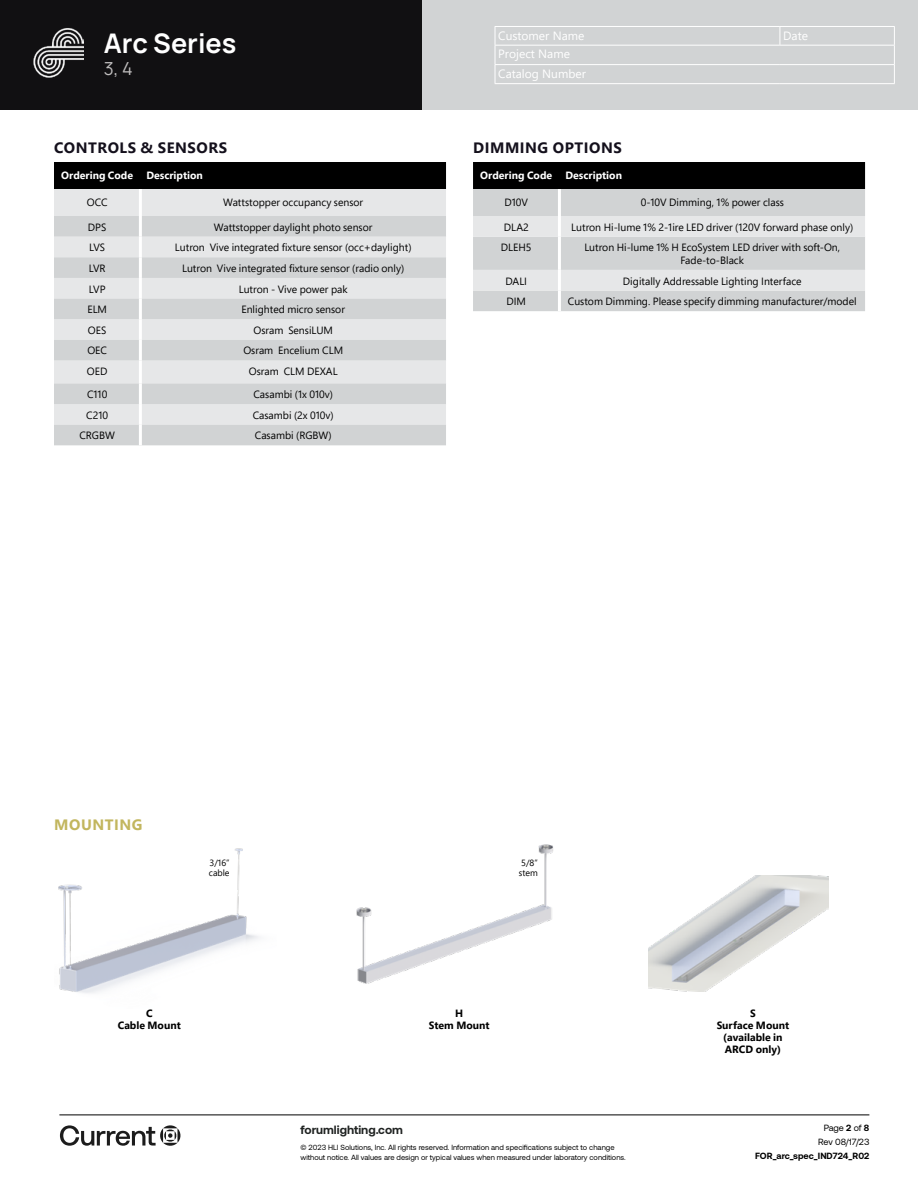
<style>
.page{position:relative;width:918px;height:1188px;background:#fff}
.page>*{position:absolute;margin:0;border:0;box-sizing:border-box;transform-origin:0 0}
.t1{font:200 27px "Manrope";color:#fff}
.t2{font:200 18px "Manrope";color:#bebcbc}
.t3{font:700 15px "Segoe UI";letter-spacing:.035em;color:#14101c}
.t4{font:700 15px "Segoe UI";letter-spacing:.035em;color:#c2b65e}
.t5{font:12px/19.5px "Segoe UI";color:#fff}
.t6{font:700 12px "Aeonik";color:#202322}
.t7{font:10.5px/12.6px "Segoe Pro";color:#000;text-align:center}
.t8{font:700 10.5px/12px "Segoe Pro";color:#000;text-align:center}
.t9{font:700 10.5px "Segoe Pro";color:#fff}
.t10{font:700 9px "Aeonik";color:#000}
.t11{font:9px/14.1px "Aeonik";color:#000;text-align:right}
.t12{font:9px/10.5px "Segoe Pro";color:#000}
.t13{font:7.5px/9.8px "Aeonik";color:#000}
.s1{font-weight:700}
</style>
<div class="page">
<div style="left:0;top:0;width:918px;height:110px;background:#111012"></div>
<div style="left:422px;top:0;width:496px;height:110px;background:#d1d3d4"></div>
<hr style="left:495px;top:64px;width:285px;height:1px;background:#fff">
<hr style="left:780px;top:64px;width:115px;height:1px;background:#fff">
<hr style="left:495px;top:83px;width:285px;height:1px;background:#fff">
<hr style="left:780px;top:83px;width:115px;height:1px;background:#fff">
<hr style="left:495px;top:26px;width:285px;height:1px;background:#fff">
<svg style="left:495px;top:27px;width:1px;height:56px"></svg>
<hr style="left:780px;top:26px;width:115px;height:1px;background:#fff">
<svg style="left:780px;top:27px;width:1px;height:18px"></svg>
<svg style="left:894px;top:27px;width:1px;height:56px"></svg>
<hr style="left:495px;top:45px;width:285px;height:1px;background:#fff">
<hr style="left:780px;top:45px;width:115px;height:1px;background:#fff">
<img style="left:34px;top:28px;width:49px;height:49px">
<hr style="left:59px;top:1115px;width:810px;height:1px;background:#000">
<svg style="left:60px;top:1125px;width:120px;height:21px"></svg>
<img style="left:649px;top:876px;width:179px;height:115px">
<img style="left:356px;top:844px;width:197px;height:140px">
<img style="left:58px;top:848px;width:201px;height:145px">
<div style="left:54px;top:162px;width:392px;height:27px;background:#000"></div>
<div style="left:54px;top:189px;width:392px;height:27px;background:#e6e7e8"></div>
<svg style="left:54px;top:216px;width:392px;height:229px;background:#dadcdd"></svg>
<hr style="left:139px;top:189px;width:3px;height:27px;background:#fff">
<hr style="left:139px;top:216px;width:3px;height:21px;background:#fff">
<hr style="left:139px;top:237px;width:3px;height:20px;background:#fff">
<hr style="left:139px;top:257px;width:3px;height:21px;background:#fff">
<hr style="left:139px;top:278px;width:3px;height:21px;background:#fff">
<hr style="left:139px;top:299px;width:3px;height:20px;background:#fff">
<hr style="left:139px;top:319px;width:3px;height:21px;background:#fff">
<hr style="left:139px;top:340px;width:3px;height:21px;background:#fff">
<hr style="left:139px;top:361px;width:3px;height:22px;background:#fff">
<hr style="left:139px;top:383px;width:3px;height:21px;background:#fff">
<hr style="left:139px;top:404px;width:3px;height:21px;background:#fff">
<hr style="left:139px;top:425px;width:3px;height:20px;background:#fff">
<div style="left:473px;top:162px;width:392px;height:27px;background:#000"></div>
<div style="left:473px;top:189px;width:392px;height:122px;background:#d1d3d4"></div>
<svg style="left:473px;top:216px;width:392px;height:75px;background:#dcdedf"></svg>
<hr style="left:558px;top:189px;width:3px;height:27px;background:#fff">
<hr style="left:558px;top:216px;width:3px;height:21px;background:#fff">
<hr style="left:558px;top:237px;width:3px;height:33px;background:#fff">
<hr style="left:558px;top:270px;width:3px;height:21px;background:#fff">
<hr style="left:558px;top:291px;width:3px;height:20px;background:#fff">
<h1 class="t1" style="left:104px;top:24px;width:134px">Arc Series</h1>
<h2 class="t2" style="left:104px;top:56px;width:30px">3, 4</h2>
<h3 class="t3" style="left:54px;top:133px;width:174px">CONTROLS &amp; SENSORS</h3>
<p class="t9" style="left:61px;top:167px;width:73px">Ordering Code</p>
<p class="t9" style="left:146px;top:167px;width:58px">Description</p>
<p class="t7" style="left:87px;top:195px;width:22px">OCC</p>
<p class="t7" style="left:223px;top:195px;width:141px">Wattstopper occupancy sensor</p>
<p class="t7" style="left:88px;top:220px;width:20px">DPS</p>
<p class="t7" style="left:214px;top:220px;width:160px">Wattstopper daylight photo sensor</p>
<p class="t7" style="left:89px;top:241px;width:17px">LVS</p>
<p class="t7" style="left:175px;top:241px;width:238px">Lutron Vive integrated fixture sensor (occ+daylight)</p>
<p class="t7" style="left:89px;top:262px;width:18px">LVR</p>
<p class="t7" style="left:182px;top:262px;width:224px">Lutron Vive integrated fixture sensor (radio only)</p>
<p class="t7" style="left:89px;top:282px;width:18px">LVP</p>
<p class="t7" style="left:239px;top:282px;width:110px">Lutron - Vive power pak</p>
<p class="t7" style="left:87px;top:303px;width:21px">ELM</p>
<p class="t7" style="left:241px;top:303px;width:105px">Enlighted micro sensor</p>
<p class="t7" style="left:88px;top:324px;width:20px">OES</p>
<p class="t7" style="left:253px;top:324px;width:81px">Osram SensiLUM</p>
<p class="t7" style="left:87px;top:344px;width:21px">OEC</p>
<p class="t7" style="left:243px;top:344px;width:101px">Osram Encelium CLM</p>
<p class="t7" style="left:87px;top:365px;width:22px">OED</p>
<p class="t7" style="left:249px;top:365px;width:90px">Osram CLM DEXAL</p>
<p class="t7" style="left:87px;top:388px;width:22px">C110</p>
<p class="t7" style="left:253px;top:388px;width:81px">Casambi (1x 010v)</p>
<p class="t7" style="left:86px;top:408px;width:23px">C210</p>
<p class="t7" style="left:253px;top:408px;width:83px">Casambi (2x 010v)</p>
<p class="t7" style="left:79px;top:429px;width:37px">CRGBW</p>
<p class="t7" style="left:255px;top:429px;width:78px">Casambi (RGBW)</p>
<p class="t5" style="left:498px;top:24px;width:88px">Customer Name</p>
<p class="t5" style="left:783px;top:24px;width:26px">Date</p>
<p class="t5" style="left:498px;top:43px;width:89px">Project Name<br>Catalog Number</p>
<h3 class="t3" style="left:473px;top:133px;width:150px">DIMMING OPTIONS</h3>
<p class="t9" style="left:480px;top:167px;width:73px">Ordering Code</p>
<p class="t9" style="left:565px;top:167px;width:58px">Description</p>
<p class="t7" style="left:504px;top:195px;width:25px">D10V</p>
<p class="t7" style="left:641px;top:195px;width:145px">0-10V Dimming, 1% power class</p>
<p class="t7" style="left:504px;top:220px;width:27px">DLA2</p>
<p class="t7" style="left:571px;top:220px;width:284px">Lutron Hi-lume 1% 2-1ire LED driver (120V forward phase only)</p>
<p class="t7" style="left:501px;top:241px;width:32px">DLEH5</p>
<p class="t7" style="left:584px;top:241px;width:257px">Lutron Hi-lume 1% H EcoSystem LED driver with soft-On,<br>Fade-to-Black</p>
<p class="t7" style="left:505px;top:274px;width:23px">DALI</p>
<p class="t7" style="left:623px;top:274px;width:180px">Digitally Addressable Lighting Interface</p>
<p class="t7" style="left:506px;top:295px;width:21px">DIM</p>
<p class="t7" style="left:568px;top:295px;width:290px">Custom Dimming. Please specify dimming manufacturer/model</p>
<h3 class="t4" style="left:54px;top:810px;width:90px">MOUNTING</h3>
<p class="t12" style="left:209px;top:857px;width:22px">3/16” cable</p>
<p class="t8" style="left:118px;top:1007px;width:65px">C<br>Cable Mount</p>
<p class="t12" style="left:519px;top:857px;width:20px">5/8” stem</p>
<p class="t8" style="left:429px;top:1007px;width:62px">H<br>Stem Mount</p>
<p class="t8" style="left:717px;top:1007px;width:74px">S<br>Surface Mount (available in<br>ARCD only)</p>
<p class="t6" style="left:300px;top:1123px;width:104px">forumlighting.com</p>
<p class="t13" style="left:300px;top:1143px;width:327px">© 2023 HLI Solutions, Inc. All rights reserved. Information and specifications subject to change without notice. All values are design or typical values when measured under laboratory conditions.</p>
<p class="t11" style="left:818px;top:1121px;width:53px">Page <span class="s1">2</span> of <span class="s1">8<br></span>Rev 08/17/23</p>
<p class="t10" style="left:755px;top:1151px;width:116px">FOR_arc_spec_IND724_R02</p>
</div>
